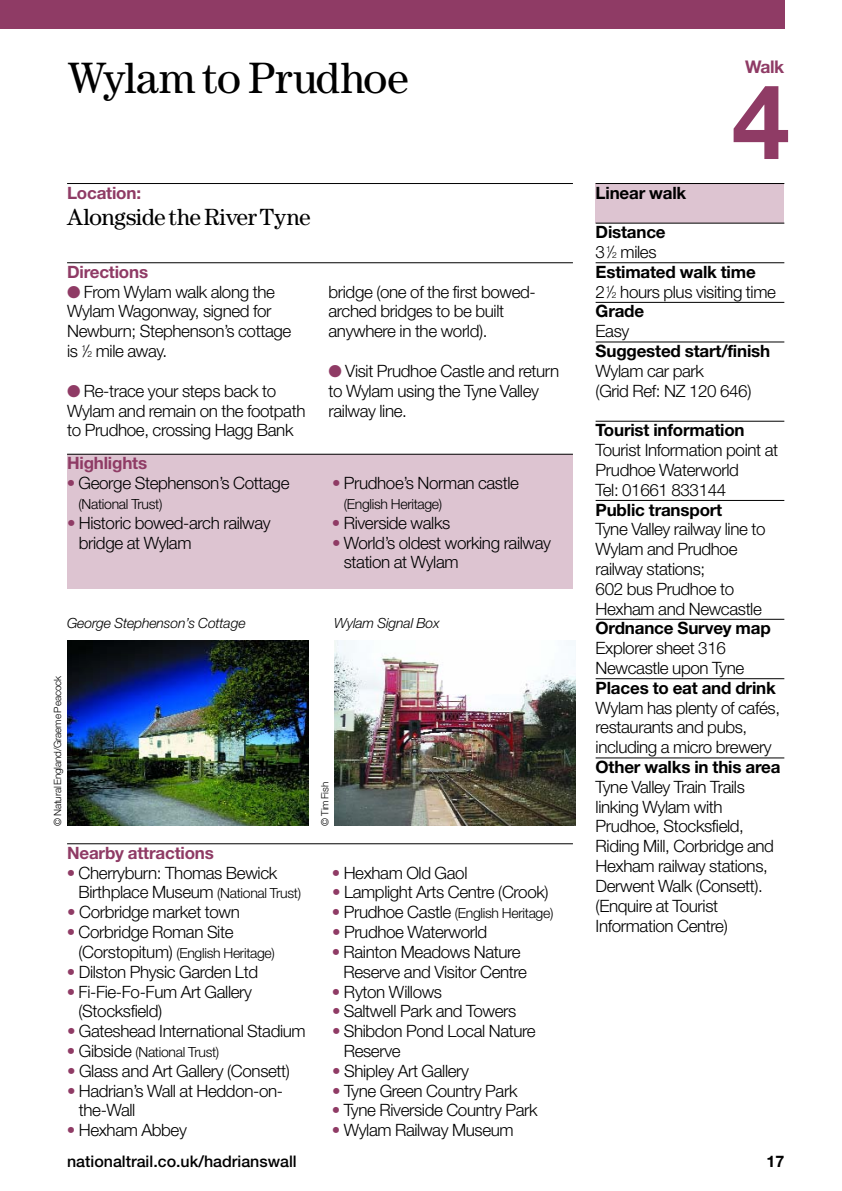
<style>
.page{position:relative;width:842px;height:1191px;background:#fff}
.page>*{position:absolute;margin:0;border:0;box-sizing:border-box;transform-origin:0 0}
.t1{font:700 104px "Helvetica Neue";color:#8f3b65}
.t2{font:44px "Century";letter-spacing:-.01em;color:#000}
.t3{font:23.6px "Century";letter-spacing:-.025em;color:#000}
.t4{font:700 17.6px "Helvetica Neue";color:#8f3b65}
.t5{font:300 17px/19.8px "Helvetica Neue";letter-spacing:-.02em;color:#000}
.t6{font:700 17px/19.8px "Helvetica Neue";letter-spacing:-.01em;color:#000}
.t7{font:700 17px "Helvetica Neue";letter-spacing:-.01em;color:#8f3b65}
.t8{font:500 16px "Helvetica Neue";color:#000}
.t9{font:700 16px "Helvetica Neue";color:#000}
.t10{font:300 14px "Helvetica Neue";letter-spacing:-.02em;color:#000}
.t11{font:italic 300 14px "Helvetica Neue";letter-spacing:-.01em;color:#000}
.t12{font:300 10px "Helvetica Neue";letter-spacing:-.015em;color:#000}
.s1{color:#8f3b65}
.s2{font-style:italic}
.s3{font-size:8.4px}
.s4{font-size:14px}
.s5{font-size:17px}
.s6{font-size:17px;color:#8f3b65}
.s7{font-weight:300}
.s8{font-weight:300;font-style:italic}
.s9{font-weight:300;font-size:8.4px}
</style>
<div class="page">
<div style="left:0;top:1px;width:784px;height:28px;background:#8f3b65"></div>
<div style="left:67px;top:454px;width:506px;height:134px;background:#ddc4d1"></div>
<div style="left:596px;top:183px;width:188px;height:40px;background:#ddc4d1"></div>
<hr style="left:596px;top:183px;width:188px;height:1px;background:#000">
<hr style="left:596px;top:223px;width:188px;height:1px;background:#000">
<hr style="left:596px;top:262px;width:188px;height:1px;background:#000">
<hr style="left:596px;top:302px;width:188px;height:1px;background:#000">
<hr style="left:596px;top:342px;width:188px;height:1px;background:#000">
<hr style="left:596px;top:421px;width:188px;height:1px;background:#000">
<hr style="left:596px;top:500px;width:188px;height:1px;background:#000">
<hr style="left:596px;top:619px;width:188px;height:1px;background:#000">
<hr style="left:596px;top:678px;width:188px;height:1px;background:#000">
<hr style="left:596px;top:757px;width:188px;height:1px;background:#000">
<hr style="left:67px;top:262px;width:506px;height:1px;background:#000">
<hr style="left:67px;top:454px;width:506px;height:1px;background:#000">
<hr style="left:67px;top:843px;width:506px;height:1px;background:#000">
<hr style="left:67px;top:183px;width:506px;height:1px;background:#000">
<img style="left:67px;top:641px;width:242px;height:185px">
<img style="left:334px;top:641px;width:242px;height:185px">
<h2 class="t2" style="left:67px;top:63px;width:344px">Wylam to Prudhoe</h2>
<p class="t7" style="left:67px;top:186px;width:76px">Location:</p>
<h3 class="t3" style="left:67px;top:209px;width:245px">Alongside the River Tyne</h3>
<p class="t7" style="left:67px;top:266px;width:83px">Directions</p>
<p class="t5" style="left:67px;top:283px;width:226px"><span class="s1">●</span> From Wylam walk along the<br>Wylam Wagonway, signed for<br>Newburn; Stephenson’s cottage is <sup>1</sup><span class="s2">/</span><span class="s3">2</span> mile away.</p>
<p class="t5" style="left:67px;top:382px;width:240px"><span class="s1">●</span> Re-trace your steps back to<br>Wylam and remain on the footpath to Prudhoe, crossing Hagg Bank</p>
<p class="t7" style="left:67px;top:457px;width:82px">Highlights</p>
<p class="t5" style="left:67px;top:475px;width:224px"><span class="s1">•</span> George Stephenson’s Cottage</p>
<p class="t10" style="left:79px;top:499px;width:85px">(National Trust)</p>
<p class="t5" style="left:79px;top:514px;width:193px;text-indent:-12px"><span class="s1">•</span> Historic bowed-arch railway bridge at Wylam</p>
<p class="t5" style="left:328px;top:283px;width:209px">bridge (one of the first bowed&shy;arched bridges to be built anywhere in the world).</p>
<p class="t5" style="left:328px;top:362px;width:232px"><span class="s1">●</span> Visit Prudhoe Castle and return to Wylam using the Tyne Valley railway line.</p>
<p class="t5" style="left:332px;top:475px;width:188px"><span class="s1">•</span> Prudhoe’s Norman castle</p>
<p class="t10" style="left:344px;top:499px;width:100px">(English Heritage)</p>
<p class="t5" style="left:332px;top:514px;width:120px"><span class="s1">•</span> Riverside walks</p>
<p class="t5" style="left:344px;top:534px;width:209px;text-indent:-12px"><span class="s1">•</span> World’s oldest working railway station at Wylam</p>
<p class="t11" style="left:67px;top:618px;width:180px">George Stephenson’s Cottage</p>
<p class="t11" style="left:334px;top:618px;width:107px">Wylam Signal Box</p>
<p class="t12" style="left:54px;top:826px;width:151px;rotate:-90deg">© Natural England/Graeme Peacock</p>
<p class="t7" style="left:67px;top:846px;width:148px">Nearby attractions</p>
<p class="t5" style="left:79px;top:864px;width:224px;text-indent:-12px"><span class="s1">•</span> Cherryburn: Thomas Bewick<br>Birthplace Museum <span class="s4">(National Trust)</span></p>
<p class="t5" style="left:67px;top:904px;width:174px"><span class="s1">•</span> Corbridge market town</p>
<p class="t5" style="left:67px;top:923px;width:168px"><span class="s1">•</span> Corbridge Roman Site</p>
<p class="t10" style="left:79px;top:948px;width:198px"><span class="s5">(Corstopitum)</span> (English Heritage)</p>
<p class="t5" style="left:67px;top:963px;width:193px"><span class="s1">•</span> Dilston Physic Garden Ltd</p>
<p class="t5" style="left:79px;top:983px;width:175px;text-indent:-12px"><span class="s1">•</span> Fi-Fie-Fo-Fum Art Gallery (Stocksfield)</p>
<p class="t5" style="left:67px;top:1022px;width:240px"><span class="s1">•</span> Gateshead International Stadium</p>
<p class="t10" style="left:67px;top:1047px;width:154px"><span class="s6">•</span> <span class="s5">Gibside</span> (National Trust)</p>
<p class="t5" style="left:67px;top:1062px;width:224px"><span class="s1">•</span> Glass and Art Gallery (Consett)</p>
<p class="t5" style="left:79px;top:1082px;width:206px;text-indent:-12px"><span class="s1">•</span> Hadrian’s Wall at Heddon-on&shy;the-Wall</p>
<p class="t5" style="left:67px;top:1121px;width:122px"><span class="s1">•</span> Hexham Abbey</p>
<p class="t12" style="left:321px;top:825px;width:45px;rotate:-90deg">© Tim Fish</p>
<p class="t5" style="left:332px;top:864px;width:137px"><span class="s1">•</span> Hexham Old Gaol</p>
<p class="t5" style="left:332px;top:884px;width:218px"><span class="s1">•</span> Lamplight Arts Centre (Crook)</p>
<p class="t10" style="left:332px;top:908px;width:223px"><span class="s6">•</span> <span class="s5">Prudhoe Castle</span> (English Heritage)</p>
<p class="t5" style="left:332px;top:923px;width:157px"><span class="s1">•</span> Prudhoe Waterworld</p>
<p class="t5" style="left:343px;top:943px;width:185px;text-indent:-12px"><span class="s1">•</span> Rainton Meadows Nature<br>Reserve and Visitor Centre</p>
<p class="t5" style="left:332px;top:983px;width:112px"><span class="s1">•</span> Ryton Willows</p>
<p class="t5" style="left:332px;top:1003px;width:186px"><span class="s1">•</span> Saltwell Park and Towers</p>
<p class="t5" style="left:344px;top:1022px;width:193px;text-indent:-12px"><span class="s1">•</span> Shibdon Pond Local Nature<br>Reserve</p>
<p class="t5" style="left:332px;top:1062px;width:139px"><span class="s1">•</span> Shipley Art Gallery</p>
<p class="t5" style="left:332px;top:1082px;width:187px"><span class="s1">•</span> Tyne Green Country Park</p>
<p class="t5" style="left:332px;top:1102px;width:208px"><span class="s1">•</span> Tyne Riverside Country Park</p>
<p class="t5" style="left:332px;top:1121px;width:184px"><span class="s1">•</span> Wylam Railway Museum</p>
<p class="t4" style="left:745px;top:61px;width:41px">Walk</p>
<h1 class="t1" style="left:732px;top:85px;width:59px">4</h1>
<p class="t6" style="left:596px;top:184px;width:92px">Linear walk</p>
<p class="t6" style="left:596px;top:224px;width:182px">Distance<br><span class="s7">3</span> <sup>1</sup><span class="s8">/</span><span class="s9">2</span> <span class="s7">miles<br></span>Estimated walk time<br><span class="s7">2</span><sup>1</sup><span class="s8">/</span><span class="s9">2</span> <span class="s7">hours plus visiting time<br></span>Grade</p>
<p class="t5" style="left:596px;top:323px;width:35px">Easy</p>
<p class="t6" style="left:596px;top:343px;width:176px">Suggested start/finish</p>
<p class="t5" style="left:596px;top:362px;width:157px">Wylam car park<br>(Grid Ref: NZ 120 646)</p>
<p class="t6" style="left:596px;top:422px;width:151px">Tourist information</p>
<p class="t5" style="left:596px;top:442px;width:184px">Tourist Information point at<br>Prudhoe Waterworld<br>Tel: 01661 833144</p>
<p class="t6" style="left:596px;top:501px;width:128px">Public transport</p>
<p class="t5" style="left:596px;top:521px;width:171px">Tyne Valley railway line to<br>Wylam and Prudhoe railway stations;<br>602 bus Prudhoe to<br>Hexham and Newcastle</p>
<p class="t6" style="left:596px;top:620px;width:177px">Ordnance Survey map</p>
<p class="t5" style="left:596px;top:640px;width:150px">Explorer sheet 316<br>Newcastle upon Tyne</p>
<p class="t6" style="left:596px;top:679px;width:182px">Places to eat and drink</p>
<p class="t5" style="left:596px;top:699px;width:186px">Wylam has plenty of cafés, restaurants and pubs, including a micro brewery</p>
<p class="t6" style="left:596px;top:758px;width:186px">Other walks in this area</p>
<p class="t5" style="left:596px;top:778px;width:180px">Tyne Valley Train Trails linking Wylam with<br>Prudhoe, Stocksfield,<br>Riding Mill, Corbridge and<br>Hexham railway stations,<br>Derwent Walk (Consett). (Enquire at Tourist<br>Information Centre)</p>
<p class="t8" style="left:67px;top:1156px;width:231px">nationaltrail.co.uk/hadrianswall</p>
<p class="t9" style="left:766px;top:1156px;width:19px">17</p>
</div>
